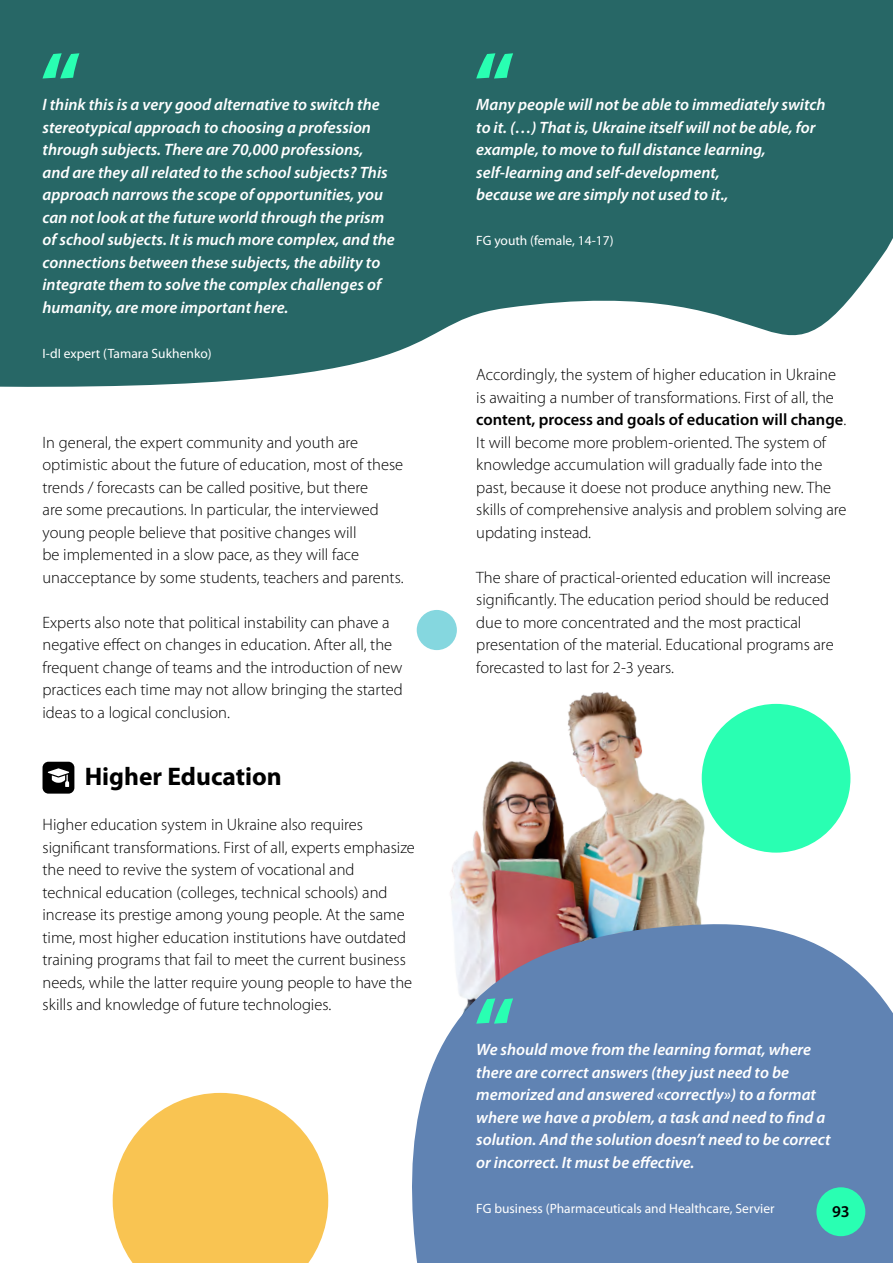
<style>
.page{position:relative;width:893px;height:1263px;background:#fff}
.page>*{position:absolute;margin:0;border:0;box-sizing:border-box;transform-origin:0 0}
.t1{font:700 25.5px "Myriad Pro";color:#000}
.t2{font:300 16.5px/22.5px "Myriad Pro";color:#000}
.t3{font:italic 600 16.5px/22.5px "Myriad Pro";color:#fff}
.t4{font:600 16.5px "Myriad Pro";color:#000}
.t5{font:13.5px "Myriad Pro";color:#fff}
.s1{font-weight:600}
</style>
<div class="page">
<div style="left:702px;top:704px;width:148px;height:149px;background:#29ffb2;border-radius:50%"></div>
<img style="left:450px;top:692px;width:278px;height:228px">
<svg style="left:412px;top:920px;width:481px;height:343px;background:#708db8"></svg>
<svg style="left:0;top:0;width:893px;height:387px;background:#407878"></svg>
<div style="left:43px;top:762px;width:31px;height:32px;background:#000;border-radius:6px"></div>
<svg style="left:48px;top:768px;width:21px;height:19px"></svg>
<svg style="left:113px;top:1093px;width:215px;height:170px"></svg>
<div style="left:417px;top:610px;width:40px;height:40px;background:#85d7df;border-radius:50%"></div>
<svg style="left:43px;top:53px;width:36px;height:26px"></svg>
<svg style="left:476px;top:53px;width:37px;height:26px"></svg>
<svg style="left:476px;top:998px;width:37px;height:26px"></svg>
<div style="left:816px;top:1187px;width:49px;height:49px;background:#29ffb2;border-radius:50%"></div>
<p class="t3" style="left:43px;top:94px;width:354px">I think this is a very good alternative to switch the stereotypical approach to choosing a profession through subjects. There are 70,000 professions,<br>and are they all related to the school subjects? This approach narrows the scope of opportunities, you can not look at the future world through the prism of school subjects. It is much more complex, and the connections between these subjects, the ability to integrate them to solve the complex challenges of humanity, are more important here.</p>
<p class="t5" style="left:43px;top:345px;width:170px">I-dI expert (Tamara Sukhenko)</p>
<p class="t2" style="left:43px;top:431px;width:363px">In general, the expert community and youth are optimistic about the future of education, most of these trends / forecasts can be called positive, but there<br>are some precautions. In particular, the interviewed young people believe that positive changes will<br>be implemented in a slow pace, as they will face unacceptance by some students, teachers and parents.</p>
<p class="t2" style="left:43px;top:611px;width:362px">Experts also note that political instability can phave a negative effect on changes in education. After all, the frequent change of teams and the introduction of new practices each time may not allow bringing the started ideas to a logical conclusion.</p>
<h1 class="t1" style="left:85px;top:762px;width:199px">Higher Education</h1>
<p class="t2" style="left:43px;top:814px;width:374px">Higher education system in Ukraine also requires significant transformations. First of all, experts emphasize the need to revive the system of vocational and technical education (colleges, technical schools) and increase its prestige among young people. At the same time, most higher education institutions have outdated training programs that fail to meet the current business needs, while the latter require young people to have the skills and knowledge of future technologies.</p>
<p class="t3" style="left:476px;top:94px;width:351px">Many people will not be able to immediately switch to it. (…) That is, Ukraine itself will not be able, for example, to move to full distance learning, self-learning and self-development,<br>because we are simply not used to it.,</p>
<p class="t5" style="left:476px;top:232px;width:139px">FG youth (female, 14-17)</p>
<p class="t2" style="left:476px;top:364px;width:372px">Accordingly, the system of higher education in Ukraine is awaiting a number of transformations. First of all, the <span class="s1">content, process and goals of education will change</span>.<br>It will become more problem-oriented. The system of knowledge accumulation will gradually fade into the past, because it doese not produce anything new. The skills of comprehensive analysis and problem solving are updating instead.</p>
<p class="t2" style="left:476px;top:566px;width:359px">The share of practical-oriented education will increase significantly. The education period should be reduced due to more concentrated and the most practical presentation of the material. Educational programs are forecasted to last for 2-3 years.</p>
<p class="t3" style="left:476px;top:1039px;width:356px">We should move from the learning format, where there are correct answers (they just need to be memorized and answered «correctly») to a format where we have a problem, a task and need to find a solution. And the solution doesn’t need to be correct or incorrect. It must be effective.</p>
<p class="t5" style="left:476px;top:1200px;width:300px">FG business (Pharmaceuticals and Healthcare, Servier</p>
<p class="t4" style="left:832px;top:1202px;width:19px">93</p>
</div>
